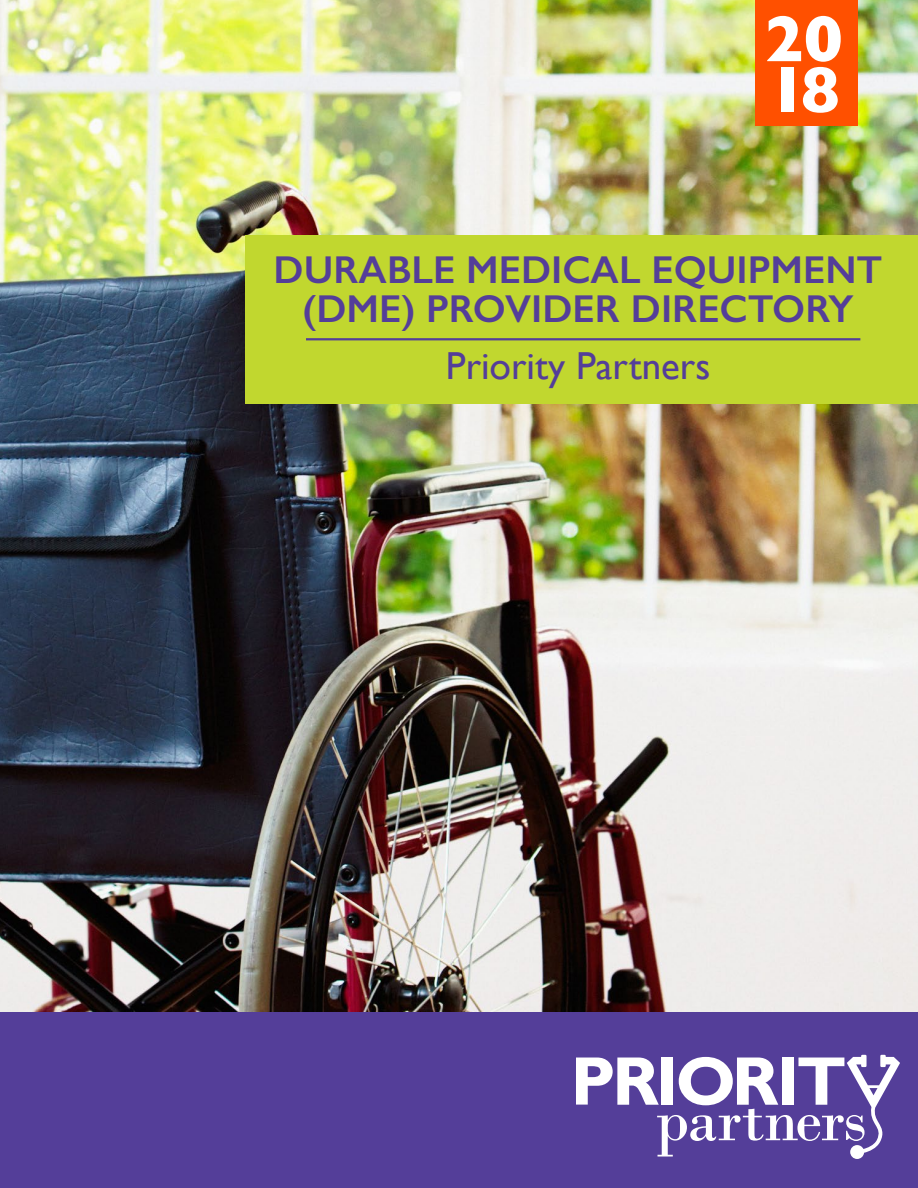
<style>
.page{position:relative;width:918px;height:1188px;background:#fff}
.page>*{position:absolute;margin:0;border:0;box-sizing:border-box;transform-origin:0 0}
.t1{font:700 66px/51px "Gill Sans";color:#fff}
.t2{font:600 39px/39px "Gill Sans";color:#543e99;text-align:center}
.t3{font:39px "Gill Sans";color:#543e99}
</style>
<div class="page">
<img style="left:0;top:0;width:918px;height:1012px">
<div style="left:0;top:1012px;width:918px;height:176px;background:#543e99"></div>
<div style="left:755px;top:0;width:103px;height:125px;background:#ff5000"></div>
<div style="left:245px;top:235px;width:673px;height:169px;background:#c1d72f"></div>
<hr style="left:306px;top:338px;width:554px;height:2px;background:#543e99">
<svg style="left:576px;top:1055px;width:324px;height:104px"></svg>
<h1 class="t1" style="left:764px;top:12px;width:80px">20<br>18</h1>
<h1 class="t2" style="left:274px;top:250px;width:610px">DURABLE MEDICAL EQUIPMENT (DME) PROVIDER DIRECTORY</h1>
<p class="t3" style="left:446px;top:343px;width:266px">Priority Partners</p>
</div>
